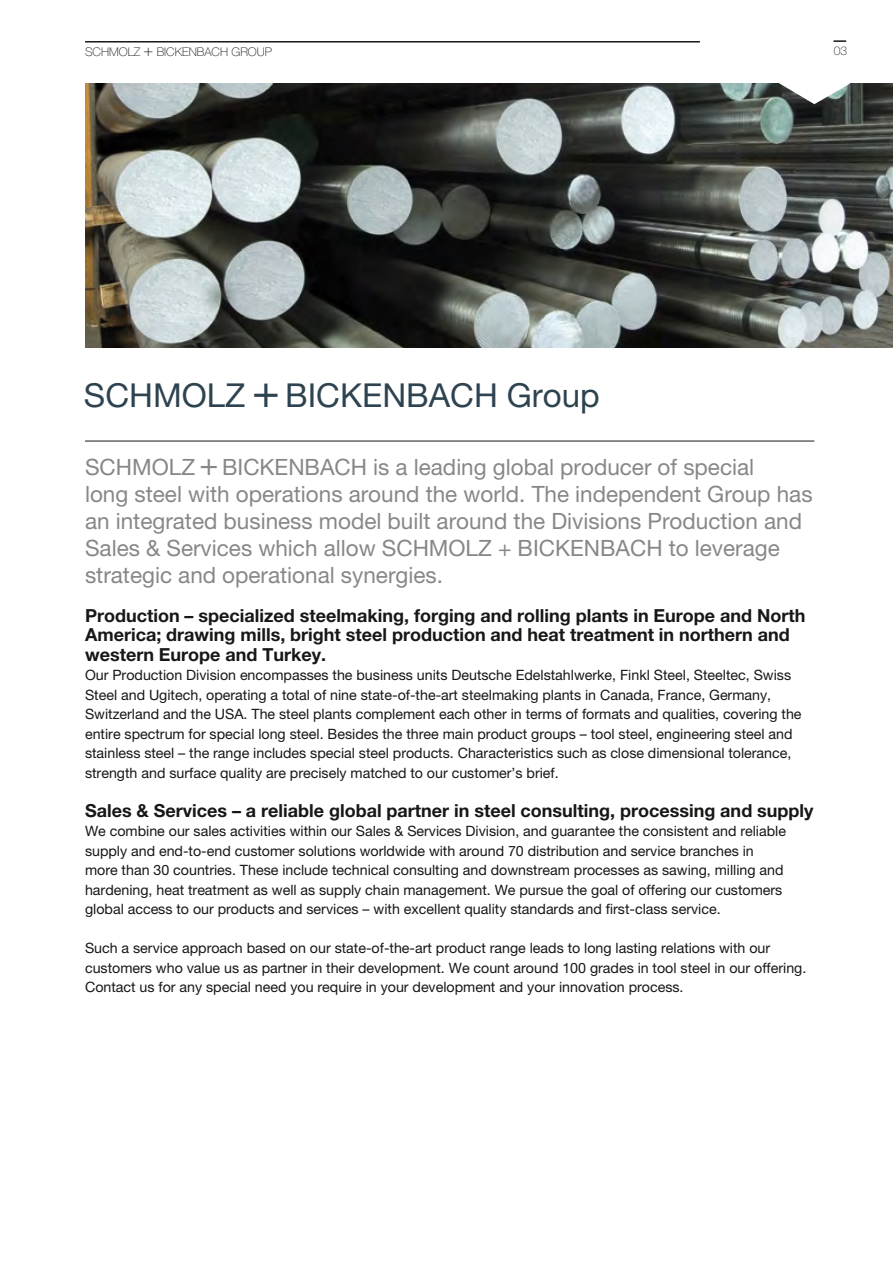
<style>
.page{position:relative;width:893px;height:1263px;background:#fff}
.page>*{position:absolute;margin:0;border:0;box-sizing:border-box;transform-origin:0 0}
.t1{font:33px "Helvetica Neue LT Pro";color:#2e4350}
.t2{font:22.5px/27px "Helvetica Neue LT Pro";color:#868786}
.t3{font:700 18px/19.5px "Helvetica Neue LT Pro";color:#181716}
.t4{font:14.25px/19.5px "Helvetica Neue LT Pro";color:#181716}
.t5{font:100 12px "Helvetica Neue LT Pro";color:#181716}
.s1{font-size:16.5px}
.s2{font-size:46.2px}
.s3{font-size:31.5px}
</style>
<div class="page">
<svg style="left:833px;top:40px;width:13px;height:2px"></svg>
<hr style="left:85px;top:41px;width:615px;height:2px;background:#181716">
<img style="left:85px;top:83px;width:808px;height:264px">
<hr style="left:85px;top:441px;width:729px;height:1px;background:#181716">
<svg style="left:779px;top:83px;width:71px;height:21px"></svg>
<p class="t5" style="left:85px;top:45px;width:188px">SCHMOLZ <span class="s1">+</span> BICKENBACH GROUP</p>
<p class="t5" style="left:834px;top:43px;width:15px">03</p>
<h1 class="t1" style="left:84px;top:375px;width:517px">SCHMOLZ <span class="s2">+</span> BICKENBACH Group</h1>
<p class="t2" style="left:85px;top:453px;width:729px">SCHMOLZ <span class="s3">+</span> BICKENBACH is a leading global producer of special<br>long steel with operations around the world. The independent Group has an integrated business model built around the Divisions Production and Sales &amp; Services which allow SCHMOLZ + BICKENBACH to leverage strategic and operational synergies.</p>
<p class="t3" style="left:85px;top:605px;width:722px">Production – specialized steelmaking, forging and rolling plants in Europe and North<br>America; drawing mills, bright steel production and heat treatment in northern and western Europe and Turkey.</p>
<p class="t4" style="left:85px;top:665px;width:718px">Our Production Division encompasses the business units Deutsche Edelstahlwerke, Finkl Steel, Steeltec, Swiss Steel and Ugitech, operating a total of nine state-of-the-art steelmaking plants in Canada, France, Germany, Switzerland and the USA. The steel plants complement each other in terms of formats and qualities, covering the entire spectrum for special long steel. Besides the three main product groups – tool steel, engineering steel and stainless steel – the range includes special steel products. Characteristics such as close dimensional tolerance, strength and surface quality are precisely matched to our customer’s brief.</p>
<p class="t3" style="left:85px;top:800px;width:730px">Sales &amp; Services – a reliable global partner in steel consulting, processing and supply</p>
<p class="t4" style="left:85px;top:821px;width:702px">We combine our sales activities within our Sales &amp; Services Division, and guarantee the consistent and reliable supply and end-to-end customer solutions worldwide with around 70 distribution and service branches in more than 30 countries. These include technical consulting and downstream processes as sawing, milling and hardening, heat treatment as well as supply chain management. We pursue the goal of offering our customers global access to our products and services – with excellent quality standards and first-class service.</p>
<p class="t4" style="left:85px;top:938px;width:723px">Such a service approach based on our state-of-the-art product range leads to long lasting relations with our customers who value us as partner in their development. We count around 100 grades in tool steel in our offering.<br>Contact us for any special need you require in your development and your innovation process.</p>
</div>
